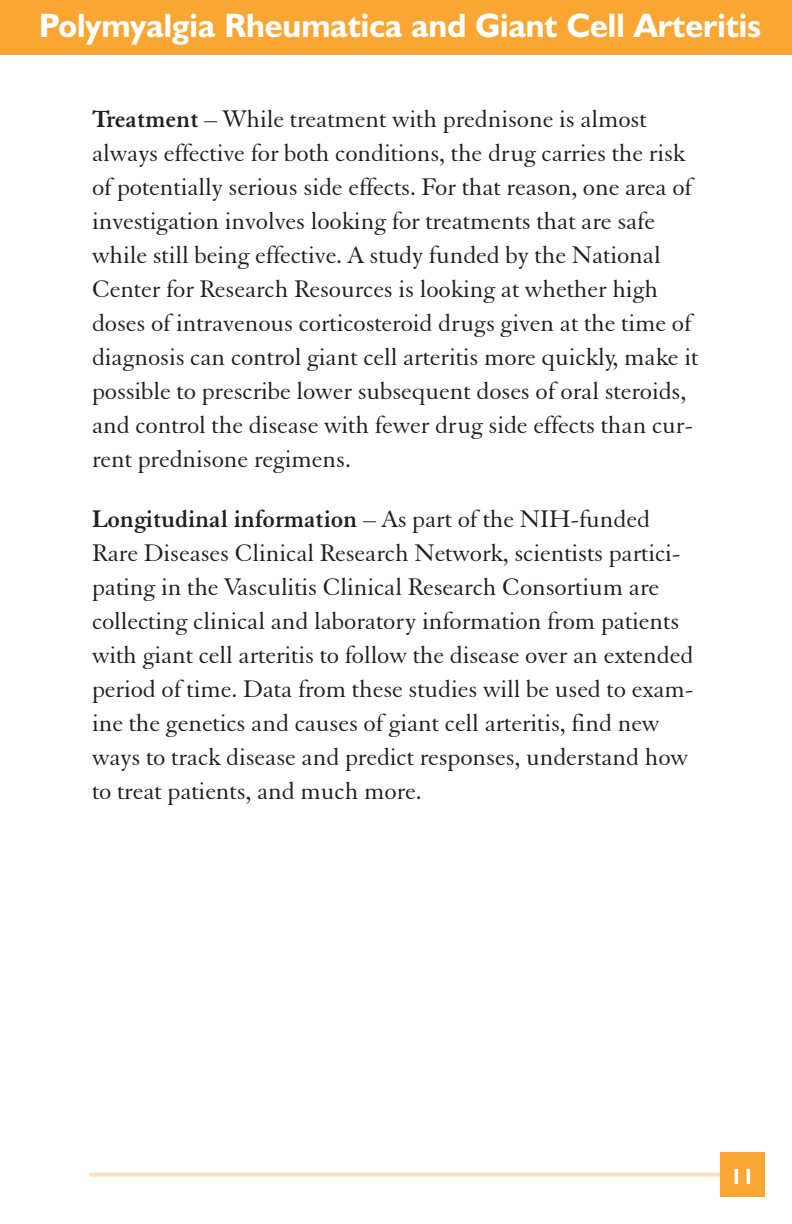
<style>
.page{position:relative;width:792px;height:1224px;background:#fff}
.page>*{position:absolute;margin:0;border:0;box-sizing:border-box;transform-origin:0 0}
.t1{font:700 34px "Humanist 521 BT";color:#fff}
.t2{font:26px/34px "Elegant Garamond BT";letter-spacing:-.005em;color:#231f20}
.t3{font:700 22px "Humanist 521 BT";color:#fff}
.s1{font-weight:700}
</style>
<div class="page">
<svg style="left:90px;top:1173px;width:630px;height:4px;background:#ffe4c3"></svg>
<div style="left:0;top:0;width:792px;height:55px;background:#faa633"></div>
<div style="left:720px;top:1152px;width:45px;height:45px;background:#faa633"></div>
<h1 class="t1" style="left:39px;top:13px;width:723px">Polymyalgia Rheumatica and Giant Cell Arteritis</h1>
<p class="t2" style="left:92px;top:104px;width:608px"><span class="s1">Treatment</span> – While treatment with prednisone is almost always effective for both conditions, the drug carries the risk of potentially serious side effects. For that reason, one area of investigation involves looking for treatments that are safe while still being effective. A study funded by the National Center for Research Resources is looking at whether high doses of intravenous corticosteroid drugs given at the time of diagnosis can control giant cell arteritis more quickly, make it possible to prescribe lower subsequent doses of oral steroids, and control the disease with fewer drug side effects than cur&shy;rent prednisone regimens.</p>
<p class="t2" style="left:92px;top:504px;width:603px"><span class="s1">Longitudinal information</span> – As part of the NIH-funded Rare Diseases Clinical Research Network, scientists partici&shy;pating in the Vasculitis Clinical Research Consortium are collecting clinical and laboratory information from patients with giant cell arteritis to follow the disease over an extended period of time. Data from these studies will be used to exam&shy;ine the genetics and causes of giant cell arteritis, find new ways to track disease and predict responses, understand how to treat patients, and much more.</p>
<p class="t3" style="left:731px;top:1168px;width:25px">11</p>
</div>
